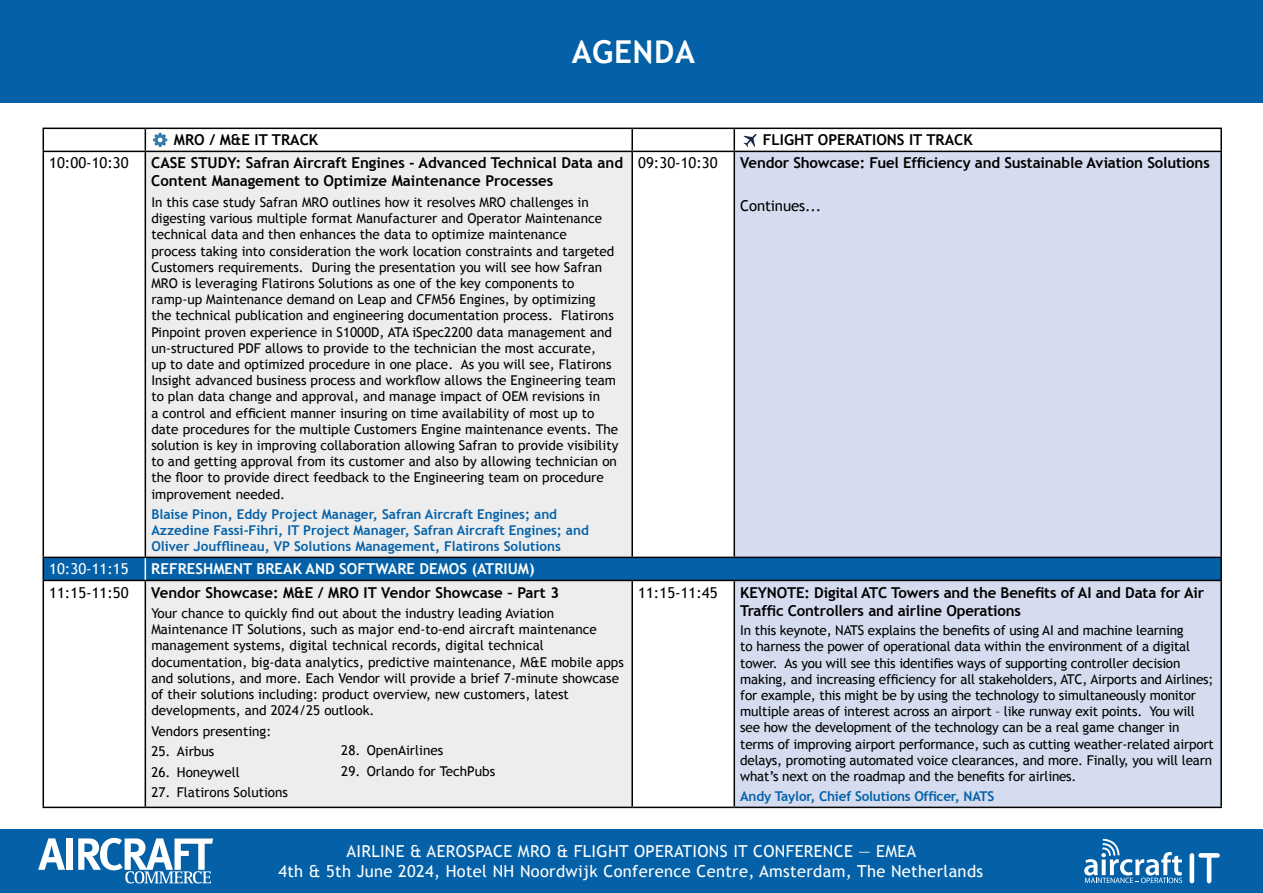
<style>
.page{position:relative;width:1263px;height:893px;background:#fff}
.page>*{position:absolute;margin:0;border:0;box-sizing:border-box;transform-origin:0 0}
.t1{font:700 31.5px "Trebuchet MS";letter-spacing:.02em;color:#fff}
.t2{font:16.5px/19.8px "Trebuchet MS";letter-spacing:.02em;color:#fff;text-align:center}
.t3{font:700 15px/18px "Trebuchet MS";color:#000}
.t4{font:15px "Trebuchet MS";color:#000}
.t5{font:700 15px "Trebuchet MS";color:#fff}
.t6{font:15px "Trebuchet MS";color:#fff}
.t7{font:13.5px/16.2px "Trebuchet MS";color:#000}
.t8{font:700 13.5px/16.2px "Trebuchet MS";color:#0461a8}
</style>
<div class="page">
<div style="left:0;top:829px;width:1263px;height:64px;background:#0461a8"></div>
<div style="left:0;top:0;width:1263px;height:102px;background:#0461a8"></div>
<svg style="left:38px;top:838px;width:27px;height:32px"></svg>
<div style="left:67px;top:838px;width:6px;height:32px;background:#fff"></div>
<svg style="left:78px;top:838px;width:135px;height:45px"></svg>
<div style="left:1189px;top:853px;width:5px;height:30px;background:#fff;border-radius:2px"></div>
<svg style="left:1198px;top:853px;width:22px;height:30px"></svg>
<svg style="left:1084px;top:839px;width:98px;height:44px"></svg>
<div style="left:146px;top:152px;width:485px;height:655px;background:#ededed"></div>
<div style="left:735px;top:152px;width:485px;height:655px;background:#d6dcef"></div>
<hr style="left:43px;top:128px;width:102px;height:1px;background:#000">
<svg style="left:43px;top:129px;width:1px;height:22px"></svg>
<hr style="left:145px;top:128px;width:487px;height:1px;background:#000">
<svg style="left:145px;top:129px;width:1px;height:22px"></svg>
<hr style="left:632px;top:128px;width:102px;height:1px;background:#000">
<hr style="left:631px;top:129px;width:2px;height:22px;background:#000">
<hr style="left:733px;top:129px;width:2px;height:22px;background:#000">
<hr style="left:1220px;top:129px;width:2px;height:22px;background:#000">
<hr style="left:43px;top:151px;width:102px;height:1px;background:#000">
<hr style="left:43px;top:152px;width:1px;height:405px;background:#000">
<hr style="left:145px;top:151px;width:487px;height:1px;background:#000">
<hr style="left:145px;top:152px;width:1px;height:405px;background:#000">
<hr style="left:632px;top:151px;width:102px;height:1px;background:#000">
<hr style="left:631px;top:152px;width:2px;height:405px;background:#000">
<hr style="left:734px;top:151px;width:488px;height:1px;background:#000">
<hr style="left:733px;top:152px;width:2px;height:405px;background:#000">
<hr style="left:1220px;top:152px;width:2px;height:405px;background:#000">
<hr style="left:1220px;top:558px;width:2px;height:22px;background:#000">
<hr style="left:43px;top:581px;width:1px;height:226px;background:#000">
<hr style="left:145px;top:581px;width:1px;height:226px;background:#000">
<hr style="left:631px;top:581px;width:2px;height:226px;background:#000">
<hr style="left:733px;top:581px;width:2px;height:226px;background:#000">
<hr style="left:1220px;top:581px;width:2px;height:226px;background:#000">
<hr style="left:145px;top:807px;width:487px;height:1px;background:#000">
<hr style="left:734px;top:128px;width:488px;height:1px;background:#000">
<hr style="left:734px;top:557px;width:488px;height:1px;background:#000">
<hr style="left:43px;top:580px;width:102px;height:1px;background:#000">
<hr style="left:145px;top:580px;width:487px;height:1px;background:#000">
<hr style="left:632px;top:580px;width:102px;height:1px;background:#000">
<hr style="left:734px;top:580px;width:488px;height:1px;background:#000">
<hr style="left:43px;top:807px;width:102px;height:1px;background:#000">
<hr style="left:632px;top:807px;width:102px;height:1px;background:#000">
<hr style="left:734px;top:807px;width:488px;height:1px;background:#000">
<svg style="left:43px;top:557px;width:1178px;height:23px;background:#045b9d"></svg>
<svg style="left:153px;top:133px;width:14px;height:14px"></svg>
<svg style="left:743px;top:134px;width:14px;height:13px"></svg>
<h1 class="t1" style="left:572px;top:32px;width:125px">AGENDA</h1>
<p class="t3" style="left:174px;top:131px;width:146px">MRO / M&amp;E IT TRACK</p>
<p class="t3" style="left:763px;top:131px;width:211px">FLIGHT OPERATIONS IT TRACK</p>
<p class="t4" style="left:49px;top:154px;width:81px">10:00-10:30</p>
<p class="t3" style="left:151px;top:154px;width:473px">CASE STUDY: Safran Aircraft Engines - Advanced Technical Data and<br>Content Management to Optimize Maintenance Processes</p>
<p class="t7" style="left:151px;top:194px;width:469px">In this case study Safran MRO outlines how it resolves MRO challenges in digesting various multiple format Manufacturer and Operator Maintenance technical data and then enhances the data to optimize maintenance<br>process taking into consideration the work location constraints and targeted Customers requirements. During the presentation you will see how Safran MRO is leveraging Flatirons Solutions as one of the key components to ramp-up Maintenance demand on Leap and CFM56 Engines, by optimizing the technical publication and engineering documentation process. Flatirons Pinpoint proven experience in S1000D, ATA iSpec2200 data management and un-structured PDF allows to provide to the technician the most accurate,<br>up to date and optimized procedure in one place. As you will see, Flatirons Insight advanced business process and workflow allows the Engineering team to plan data change and approval, and manage impact of OEM revisions in<br>a control and efficient manner insuring on time availability of most up to date procedures for the multiple Customers Engine maintenance events. The solution is key in improving collaboration allowing Safran to provide visibility to and getting approval from its customer and also by allowing technician on the floor to provide direct feedback to the Engineering team on procedure improvement needed.</p>
<p class="t8" style="left:151px;top:506px;width:439px">Blaise Pinon, Eddy Project Manager, Safran Aircraft Engines; and<br>Azzedine Fassi-Fihri, IT Project Manager, Safran Aircraft Engines; and<br>Oliver Joufflineau, VP Solutions Management, Flatirons Solutions</p>
<p class="t6" style="left:49px;top:560px;width:81px">10:30-11:15</p>
<p class="t5" style="left:151px;top:560px;width:385px">REFRESHMENT BREAK AND SOFTWARE DEMOS (ATRIUM)</p>
<p class="t4" style="left:49px;top:583px;width:81px">11:15-11:50</p>
<p class="t3" style="left:151px;top:583px;width:409px">Vendor Showcase: M&amp;E / MRO IT Vendor Showcase – Part 3</p>
<p class="t7" style="left:151px;top:605px;width:474px">Your chance to quickly find out about the industry leading Aviation Maintenance IT Solutions, such as major end-to-end aircraft maintenance management systems, digital technical records, digital technical documentation, big-data analytics, predictive maintenance, M&amp;E mobile apps and solutions, and more. Each Vendor will provide a brief 7-minute showcase of their solutions including: product overview, new customers, latest developments, and 2024/25 outlook.</p>
<p class="t7" style="left:151px;top:723px;width:121px">Vendors presenting:</p>
<p class="t7" style="left:151px;top:743px;width:64px">25. Airbus</p>
<p class="t7" style="left:151px;top:764px;width:90px">26. Honeywell</p>
<p class="t7" style="left:151px;top:784px;width:138px">27. Flatirons Solutions</p>
<p class="t7" style="left:341px;top:742px;width:103px">28. OpenAirlines</p>
<p class="t7" style="left:341px;top:763px;width:155px">29. Orlando for TechPubs</p>
<p class="t4" style="left:638px;top:154px;width:81px">09:30-10:30</p>
<p class="t3" style="left:740px;top:154px;width:471px">Vendor Showcase: Fuel Efficiency and Sustainable Aviation Solutions</p>
<p class="t4" style="left:740px;top:197px;width:82px">Continues...</p>
<p class="t4" style="left:638px;top:583px;width:81px">11:15-11:45</p>
<p class="t3" style="left:740px;top:583px;width:465px">KEYNOTE: Digital ATC Towers and the Benefits of AI and Data for Air<br>Traffic Controllers and airline Operations</p>
<p class="t7" style="left:740px;top:622px;width:475px">In this keynote, NATS explains the benefits of using AI and machine learning<br>to harness the power of operational data within the environment of a digital tower. As you will see this identifies ways of supporting controller decision making, and increasing efficiency for all stakeholders, ATC, Airports and Airlines; for example, this might be by using the technology to simultaneously monitor multiple areas of interest across an airport – like runway exit points. You will see how the development of the technology can be a real game changer in terms of improving airport performance, such as cutting weather-related airport delays, promoting automated voice clearances, and more. Finally, you will learn what’s next on the roadmap and the benefits for airlines.</p>
<p class="t8" style="left:740px;top:788px;width:256px">Andy Taylor, Chief Solutions Officer, NATS</p>
<p class="t2" style="left:278px;top:841px;width:706px">AIRLINE &amp; AEROSPACE MRO &amp; FLIGHT OPERATIONS IT CONFERENCE — EMEA<br>4th &amp; 5th June 2024, Hotel NH Noordwijk Conference Centre, Amsterdam, The Netherlands</p>
</div>
